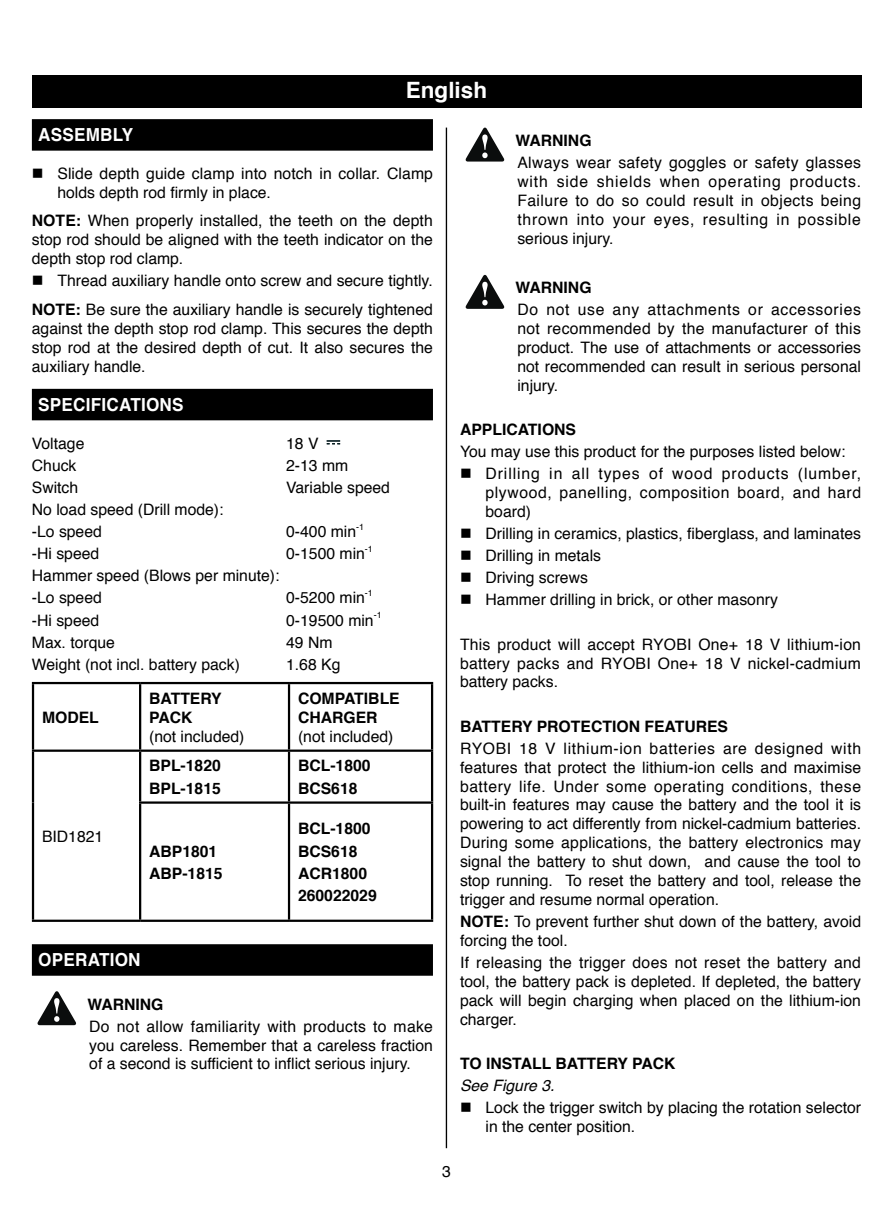
<style>
.page{position:relative;width:893px;height:1212px;background:#fff}
.page>*{position:absolute;margin:0;border:0;box-sizing:border-box;transform-origin:0 0}
.t1{font:700 22.5px "Helvetica";color:#fff}
.t2{font:700 18px "Helvetica";letter-spacing:.015em;color:#fff;scale:.95 1}
.t3{font:15.75px/18.9px "Helvetica";color:#000;text-align:justify}
.t4{font:700 15.75px/22.1px "Helvetica";color:#000}
.t5{font:italic 15.75px "Helvetica";color:#000}
.t6{font:9px "Helvetica";color:#000}
.s1{font-weight:700}
</style>
<div class="page">
<hr style="left:446px;top:128px;width:1px;height:1020px;background:#000">
<div style="left:32px;top:75px;width:829px;height:33px;background:#000"></div>
<div style="left:32px;top:119px;width:401px;height:32px;background:#000"></div>
<div style="left:32px;top:389px;width:401px;height:31px;background:#000"></div>
<div style="left:32px;top:944px;width:401px;height:32px;background:#000"></div>
<svg style="left:327px;top:440px;width:13px;height:4px"></svg>
<hr style="left:32px;top:682px;width:108px;height:2px;background:#000">
<hr style="left:32px;top:684px;width:2px;height:65px;background:#000">
<hr style="left:140px;top:682px;width:149px;height:2px;background:#000">
<hr style="left:139px;top:684px;width:2px;height:65px;background:#000">
<hr style="left:289px;top:682px;width:144px;height:2px;background:#000">
<hr style="left:288px;top:684px;width:2px;height:65px;background:#000">
<hr style="left:431px;top:684px;width:2px;height:65px;background:#000">
<hr style="left:32px;top:749px;width:108px;height:3px;background:#000">
<hr style="left:32px;top:752px;width:2px;height:50px;background:#000">
<hr style="left:140px;top:749px;width:149px;height:3px;background:#000">
<hr style="left:139px;top:752px;width:2px;height:49px;background:#000">
<hr style="left:289px;top:749px;width:144px;height:3px;background:#000">
<hr style="left:288px;top:752px;width:2px;height:49px;background:#000">
<hr style="left:431px;top:752px;width:2px;height:49px;background:#000">
<hr style="left:32px;top:802px;width:2px;height:118px;background:#000">
<hr style="left:139px;top:801px;width:150px;height:3px;background:#000">
<hr style="left:139px;top:804px;width:2px;height:116px;background:#000">
<hr style="left:289px;top:801px;width:144px;height:3px;background:#000">
<hr style="left:288px;top:804px;width:2px;height:116px;background:#000">
<hr style="left:431px;top:804px;width:2px;height:116px;background:#000">
<hr style="left:32px;top:920px;width:108px;height:2px;background:#000">
<hr style="left:140px;top:920px;width:149px;height:2px;background:#000">
<hr style="left:289px;top:920px;width:144px;height:2px;background:#000">
<svg style="left:37px;top:991px;width:40px;height:34px"></svg>
<svg style="left:465px;top:127px;width:40px;height:35px"></svg>
<svg style="left:465px;top:274px;width:40px;height:35px"></svg>
<h1 class="t1" style="left:406px;top:72px;width:83px">English</h1>
<p class="t2" style="left:38px;top:120px;width:101px">ASSEMBLY</p>
<p class="t3" style="left:57px;top:165px;width:377px;text-indent:-26px">■ Slide depth guide clamp into notch in collar. Clamp holds depth rod firmly in place.</p>
<p class="t3" style="left:32px;top:212px;width:403px"><span class="s1">NOTE:</span> When properly installed, the teeth on the depth stop rod should be aligned with the teeth indicator on the depth stop rod clamp.</p>
<p class="t3" style="left:32px;top:267px;width:402px;line-height:28.3px">■ Thread auxiliary handle onto screw and secure tightly.<br><span class="s1">NOTE:</span> Be sure the auxiliary handle is securely tightened</p>
<p class="t3" style="left:32px;top:319px;width:403px">against the depth stop rod clamp. This secures the depth stop rod at the desired depth of cut. It also secures the auxiliary handle.</p>
<p class="t2" style="left:38px;top:390px;width:154px">SPECIFICATIONS</p>
<p class="t3" style="left:32px;top:434px;width:54px">Voltage</p>
<p class="t3" style="left:286px;top:434px;width:34px">18 V</p>
<p class="t3" style="left:32px;top:456px;width:46px">Chuck</p>
<p class="t3" style="left:286px;top:456px;width:64px">2-13 mm</p>
<p class="t3" style="left:32px;top:478px;width:48px">Switch</p>
<p class="t3" style="left:286px;top:478px;width:105px">Variable speed</p>
<p class="t3" style="left:32px;top:499px;width:193px;line-height:22.1px">No load speed (Drill mode): -Lo speed</p>
<p class="t3" style="left:286px;top:523px;width:72px">0-400 min</p>
<p class="t6" style="left:356px;top:520px;width:10px">-1</p>
<p class="t3" style="left:32px;top:545px;width:69px">-Hi speed</p>
<p class="t3" style="left:286px;top:545px;width:80px">0-1500 min</p>
<p class="t6" style="left:365px;top:542px;width:10px">-1</p>
<p class="t3" style="left:32px;top:565px;width:249px;line-height:22.1px">Hammer speed (Blows per minute): -Lo speed</p>
<p class="t3" style="left:286px;top:589px;width:80px">0-5200 min</p>
<p class="t6" style="left:365px;top:586px;width:10px">-1</p>
<p class="t3" style="left:32px;top:611px;width:69px">-Hi speed</p>
<p class="t3" style="left:286px;top:611px;width:89px">0-19500 min</p>
<p class="t6" style="left:374px;top:608px;width:10px">-1</p>
<p class="t3" style="left:32px;top:633px;width:85px">Max. torque</p>
<p class="t3" style="left:286px;top:633px;width:48px">49 Nm</p>
<p class="t3" style="left:32px;top:655px;width:210px">Weight (not incl. battery pack)</p>
<p class="t3" style="left:286px;top:655px;width:56px">1.68 Kg</p>
<p class="t4" style="left:42px;top:706px;width:58px">MODEL</p>
<p class="t4" style="left:298px;top:689px;width:103px;line-height:18.9px">COMPATIBLE<br>CHARGER</p>
<p class="t3" style="left:298px;top:727px;width:97px">(not included)</p>
<p class="t4" style="left:149px;top:689px;width:74px;line-height:18.9px">BATTERY<br>PACK</p>
<p class="t3" style="left:149px;top:727px;width:97px">(not included)</p>
<p class="t3" style="left:42px;top:827px;width:63px">BID1821</p>
<p class="t4" style="left:149px;top:755px;width:73px">BPL-1820<br>BPL-1815</p>
<p class="t4" style="left:298px;top:755px;width:74px">BCL-1800<br>BCS618</p>
<p class="t4" style="left:149px;top:840px;width:75px">ABP1801<br>ABP-1815</p>
<p class="t4" style="left:298px;top:818px;width:80px">BCL-1800<br>BCS618<br>ACR1800<br>260022029</p>
<p class="t2" style="left:38px;top:945px;width:109px">OPERATION</p>
<p class="t4" style="left:87px;top:993px;width:78px">WARNING</p>
<p class="t3" style="left:89px;top:1017px;width:345px">Do not allow familiarity with products to make you careless. Remember that a careless fraction of a second is sufficient to inflict serious injury.</p>
<p class="t4" style="left:515px;top:130px;width:78px">WARNING</p>
<p class="t3" style="left:517px;top:154px;width:345px">Always wear safety goggles or safety glasses with side shields when operating products.<br>Failure to do so could result in objects being thrown into your eyes, resulting in possible serious injury.</p>
<p class="t4" style="left:515px;top:277px;width:78px">WARNING</p>
<p class="t3" style="left:517px;top:301px;width:345px">Do not use any attachments or accessories not recommended by the manufacturer of this product. The use of attachments or accessories not recommended can result in serious personal injury.</p>
<p class="t4" style="left:460px;top:419px;width:118px">APPLICATIONS</p>
<p class="t3" style="left:460px;top:443px;width:387px">You may use this product for the purposes listed below:</p>
<p class="t3" style="left:486px;top:465px;width:377px;text-indent:-26px">■ Drilling in all types of wood products (lumber, plywood, panelling, composition board, and hard board)</p>
<p class="t3" style="left:460px;top:525px;width:403px">■ Drilling in ceramics, plastics, fiberglass, and laminates</p>
<p class="t3" style="left:460px;top:547px;width:143px">■ Drilling in metals</p>
<p class="t3" style="left:460px;top:569px;width:129px">■ Driving screws</p>
<p class="t3" style="left:460px;top:591px;width:319px">■ Hammer drilling in brick, or other masonry</p>
<p class="t3" style="left:460px;top:635px;width:403px">This product will accept RYOBI One+ 18 V lithium-ion battery packs and RYOBI One+ 18 V nickel-cadmium battery packs.</p>
<p class="t4" style="left:460px;top:715px;width:270px">BATTERY PROTECTION FEATURES</p>
<p class="t3" style="left:460px;top:739px;width:403px">RYOBI 18 V lithium-ion batteries are designed with features that protect the lithium-ion cells and maximise battery life. Under some operating conditions, these built-in features may cause the battery and the tool it is powering to act differently from nickel-cadmium batteries.<br>During some applications, the battery electronics may signal the battery to shut down, and cause the tool to stop running. To reset the battery and tool, release the trigger and resume normal operation.</p>
<p class="t3" style="left:460px;top:912px;width:403px"><span class="s1">NOTE:</span> To prevent further shut down of the battery, avoid forcing the tool.</p>
<p class="t3" style="left:460px;top:953px;width:403px">If releasing the trigger does not reset the battery and tool, the battery pack is depleted. If depleted, the battery pack will begin charging when placed on the lithium-ion charger.</p>
<p class="t4" style="left:460px;top:1052px;width:217px">TO INSTALL BATTERY PACK</p>
<p class="t5" style="left:460px;top:1073px;width:96px">See Figure 3.</p>
<p class="t3" style="left:486px;top:1098px;width:377px;text-indent:-26px">■ Lock the trigger switch by placing the rotation selector in the center position.</p>
<p class="t3" style="left:442px;top:1163px;width:10px">3</p>
</div>
